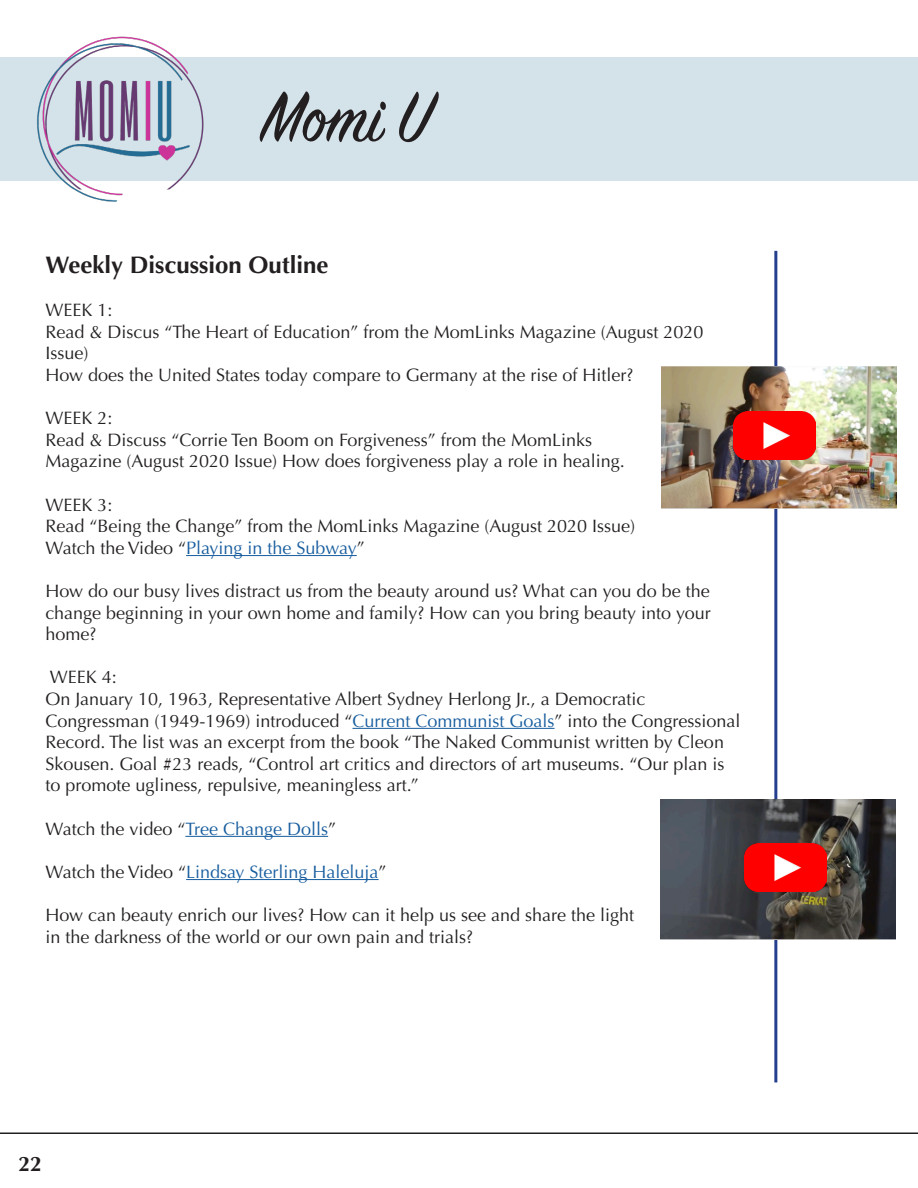
<style>
.page{position:relative;width:918px;height:1188px;background:#fff}
.page>*{position:absolute;margin:0;border:0;box-sizing:border-box;transform-origin:0 0}
.t1{font:79.2px "Sign Painter House Script";color:#231f20;scale:.91 1}
.t2{font:700 24px "Optima";color:#231f20}
.t3{font:700 21px "Optima";color:#231f20}
.t4{font:18px/21.6px "Optima";color:#231f20}
.t5{font:18px "Optima";color:#175d9e}
.s1{color:#231f20}
.s2{color:#175d9e}
</style>
<div class="page">
<hr style="left:186px;top:555px;width:171px;height:1px;background:#175d9e">
<hr style="left:352px;top:728px;width:203px;height:1px;background:#175d9e">
<hr style="left:185px;top:836px;width:143px;height:1px;background:#175d9e">
<hr style="left:186px;top:879px;width:193px;height:1px;background:#175d9e">
<div style="left:0;top:57px;width:918px;height:124px;background:#d4e2ea"></div>
<img style="left:37px;top:36px;width:167px;height:166px">
<hr style="left:0;top:1132px;width:918px;height:2px;background:#231f20">
<hr style="left:774px;top:251px;width:3px;height:831px;background:#253f8e">
<img style="left:662px;top:367px;width:235px;height:141px">
<img style="left:733px;top:412px;width:83px;height:47px">
<img style="left:660px;top:799px;width:235px;height:141px">
<img style="left:744px;top:844px;width:83px;height:47px">
<p class="t1" style="left:261px;top:68px;width:189px">Momi U</p>
<p class="t2" style="left:45px;top:251px;width:285px">Weekly Discussion Outline</p>
<p class="t4" style="left:45px;top:300px;width:69px">WEEK 1:</p>
<p class="t4" style="left:45px;top:321px;width:660px">Read &amp; Discus “The Heart of Education” from the MomLinks Magazine (August 2020<br>Issue)</p>
<p class="t4" style="left:45px;top:364px;width:590px">How does the United States today compare to Germany at the rise of Hitler?</p>
<p class="t4" style="left:45px;top:408px;width:69px">WEEK 2:</p>
<p class="t4" style="left:45px;top:429px;width:581px">Read &amp; Discuss “Corrie Ten Boom on Forgiveness” from the MomLinks<br>Magazine (August 2020 Issue) How does forgiveness play a role in healing.</p>
<p class="t4" style="left:45px;top:494px;width:69px">WEEK 3:</p>
<p class="t4" style="left:45px;top:516px;width:591px">Read “Being the Change” from the MomLinks Magazine (August 2020 Issue)</p>
<p class="t5" style="left:45px;top:537px;width:321px"><span class="s1">Watch the Video “</span>Playing in the Subway<span class="s1">”</span></p>
<p class="t4" style="left:45px;top:580px;width:667px;text-align:justify">How do our busy lives distract us from the beauty around us? What can you do be the change beginning in your own home and family? How can you bring beauty into your home?</p>
<p class="t4" style="left:50px;top:667px;width:69px">WEEK 4:</p>
<p class="t4" style="left:45px;top:688px;width:697px">On January 10, 1963, Representative Albert Sydney Herlong Jr., a Democratic Congressman (1949-1969) introduced “<span class="s2">Current Communist Goals</span>” into the Congressional Record. The list was an excerpt from the book “The Naked Communist written by Cleon Skousen. Goal #23 reads, “Control art critics and directors of art museums. “Our plan is to promote ugliness, repulsive, meaningless art.”</p>
<p class="t4" style="left:45px;top:818px;width:292px">Watch the video “<span class="s2">Tree Change Dolls</span>”</p>
<p class="t5" style="left:45px;top:861px;width:343px"><span class="s1">Watch the Video “</span>Lindsay Sterling Haleluja<span class="s1">”</span></p>
<p class="t4" style="left:45px;top:904px;width:590px">How can beauty enrich our lives? How can it help us see and share the light in the darkness of the world or our own pain and trials?</p>
<p class="t3" style="left:18px;top:1151px;width:25px">22</p>
</div>
